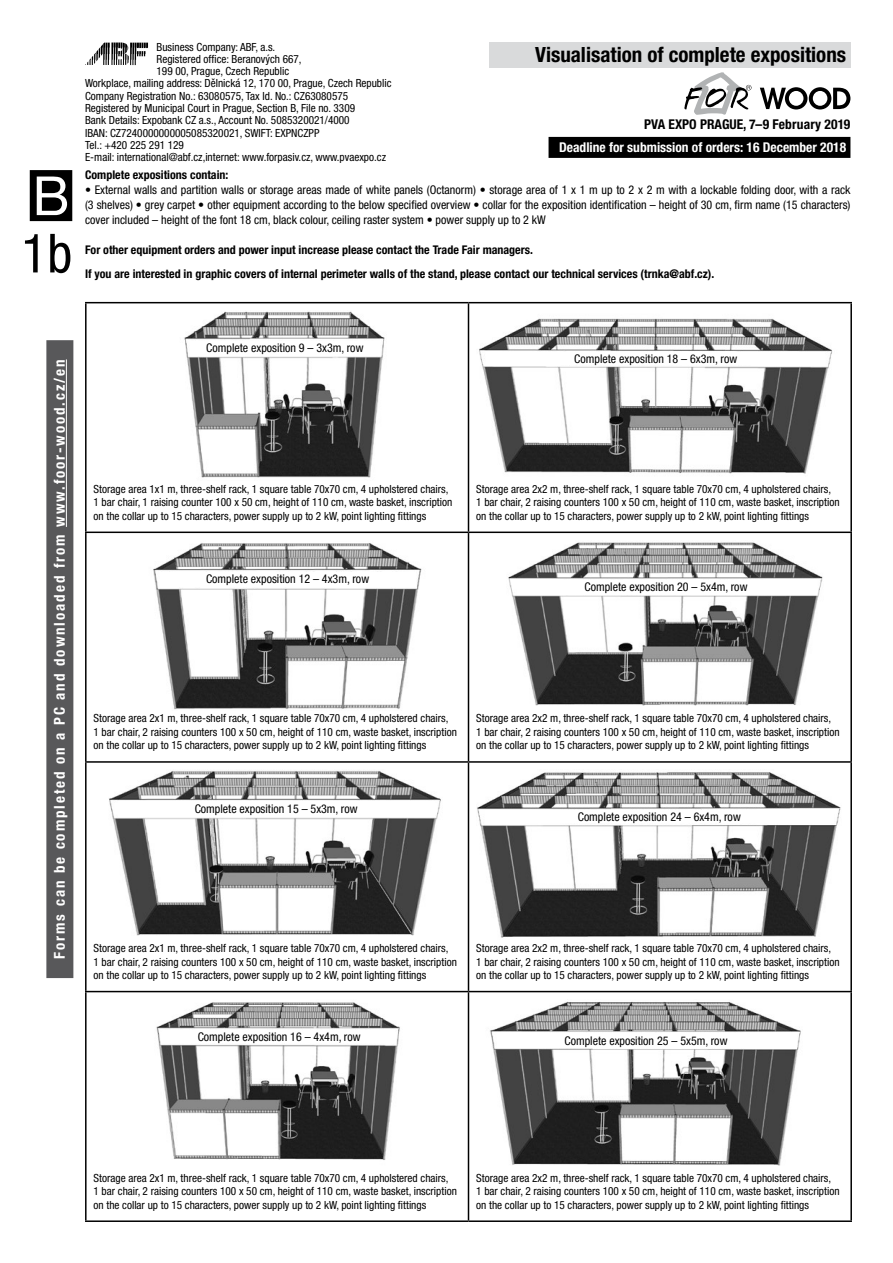
<style>
.page{position:relative;width:893px;height:1263px;background:#fff}
.page>*{position:absolute;margin:0;border:0;box-sizing:border-box;transform-origin:0 0}
.t1{font:condensed 54px "Helvetica Neue LT Pro";color:#000}
.t2{font:54px "Helvetica Neue LT Pro";color:#fff}
.t3{font:700 condensed 21px "Helvetica Neue LT Pro";color:#000}
.t4{font:700 condensed 15px "Helvetica Neue LT Pro";letter-spacing:.13em;color:#fff}
.t5{font:700 condensed 13.5px "Helvetica Neue LT Pro";color:#fff}
.t6{font:700 condensed 13.5px "Helvetica Neue LT Pro";color:#000}
.t7{font:condensed 12px/15px "Helvetica Neue LT Pro";color:#000;text-align:justify}
.t8{font:700 condensed 12px/24px "Helvetica Neue LT Pro";color:#000}
.t9{font:condensed 11.25px/13.5px "Helvetica Neue LT Pro";color:#000}
</style>
<div class="page">
<div style="left:30px;top:170px;width:42px;height:51px;background:#000"></div>
<svg style="left:85px;top:42px;width:63px;height:23px"></svg>
<svg style="left:684px;top:72px;width:67px;height:43px"></svg>
<svg style="left:760px;top:87px;width:90px;height:23px"></svg>
<div style="left:46px;top:340px;width:27px;height:638px;background:#58585a"></div>
<hr style="left:66px;top:359px;width:1px;height:168px;background:#fff">
<div style="left:549px;top:137px;width:301px;height:21px;background:#000"></div>
<div style="left:489px;top:43px;width:361px;height:25px;background:#d9dadb"></div>
<hr style="left:85px;top:302px;width:383px;height:1px;background:#000">
<hr style="left:85px;top:303px;width:2px;height:228px;background:#000">
<hr style="left:468px;top:302px;width:384px;height:1px;background:#000">
<hr style="left:468px;top:303px;width:1px;height:228px;background:#000">
<hr style="left:850px;top:303px;width:2px;height:228px;background:#000">
<hr style="left:85px;top:531px;width:383px;height:2px;background:#000">
<hr style="left:85px;top:533px;width:2px;height:228px;background:#000">
<hr style="left:468px;top:531px;width:384px;height:2px;background:#000">
<hr style="left:468px;top:533px;width:1px;height:228px;background:#000">
<hr style="left:850px;top:533px;width:2px;height:228px;background:#000">
<hr style="left:85px;top:761px;width:383px;height:2px;background:#000">
<hr style="left:85px;top:763px;width:2px;height:228px;background:#000">
<hr style="left:468px;top:761px;width:384px;height:2px;background:#000">
<hr style="left:468px;top:763px;width:1px;height:228px;background:#000">
<hr style="left:850px;top:763px;width:2px;height:228px;background:#000">
<hr style="left:85px;top:991px;width:383px;height:1px;background:#000">
<hr style="left:85px;top:992px;width:2px;height:228px;background:#000">
<hr style="left:468px;top:991px;width:384px;height:1px;background:#000">
<hr style="left:468px;top:992px;width:1px;height:228px;background:#000">
<hr style="left:850px;top:992px;width:2px;height:228px;background:#000">
<hr style="left:85px;top:1220px;width:383px;height:2px;background:#000">
<hr style="left:468px;top:1220px;width:384px;height:2px;background:#000">
<img style="left:184px;top:311px;width:201px;height:167px">
<img style="left:153px;top:543px;width:269px;height:167px">
<img style="left:109px;top:771px;width:332px;height:165px">
<img style="left:156px;top:1002px;width:244px;height:158px">
<img style="left:479px;top:318px;width:354px;height:156px">
<img style="left:508px;top:542px;width:315px;height:164px">
<img style="left:477px;top:772px;width:364px;height:166px">
<img style="left:490px;top:1001px;width:311px;height:165px">
<div style="left:190px;top:341px;width:189px;height:15px;background:#fff"></div>
<div style="left:160px;top:572px;width:255px;height:15px;background:#fff"></div>
<div style="left:118px;top:801px;width:316px;height:15px;background:#fff"></div>
<div style="left:163px;top:1030px;width:232px;height:13px;background:#fff"></div>
<div style="left:487px;top:352px;width:338px;height:13px;background:#fff"></div>
<div style="left:517px;top:580px;width:298px;height:15px;background:#fff"></div>
<div style="left:485px;top:810px;width:348px;height:13px;background:#fff"></div>
<div style="left:497px;top:1033px;width:298px;height:14px;background:#fff"></div>
<h1 class="t2" style="left:33px;top:164px;width:38px">B</h1>
<h1 class="t1" style="left:21px;top:222px;width:52px">1b</h1>
<p class="t9" style="left:157px;top:40px;width:120px">Business Company: ABF, a.s.</p>
<p class="t9" style="left:157px;top:52px;width:147px">Registered office: Beranových 667,</p>
<p class="t9" style="left:157px;top:64px;width:134px">199 00, Prague, Czech Republic</p>
<p class="t9" style="left:85px;top:77px;width:308px">Workplace, mailing address: Dělnická 12, 170 00, Prague, Czech Republic</p>
<p class="t9" style="left:85px;top:89px;width:265px">Company Registration No.: 63080575, Tax Id. No.: CZ63080575</p>
<p class="t9" style="left:85px;top:101px;width:272px">Registered by Municipal Court in Prague, Section B, File no. 3309</p>
<p class="t9" style="left:85px;top:114px;width:266px">Bank Details: Expobank CZ a.s., Account No. 5085320021/4000</p>
<p class="t9" style="left:85px;top:126px;width:236px">IBAN: CZ7240000000005085320021, SWIFT: EXPNCZPP</p>
<p class="t9" style="left:85px;top:138px;width:100px">Tel.: +420 225 291 129</p>
<p class="t9" style="left:85px;top:150px;width:302px">E-mail: international@abf.cz,internet: www.forpasiv.cz, www.pvaexpo.cz</p>
<h2 class="t3" style="left:535px;top:42px;width:313px">Visualisation of complete expositions</h2>
<p class="t6" style="left:644px;top:116px;width:208px">PVA EXPO PRAGUE, 7–9 February 2019</p>
<p class="t5" style="left:559px;top:139px;width:289px">Deadline for submission of orders: 16 December 2018</p>
<p class="t8" style="left:85px;top:162px;width:145px">Complete expositions contain:</p>
<p class="t7" style="left:85px;top:182px;width:767px">• External walls and partition walls or storage areas made of white panels (Octanorm) • storage area of 1 x 1 m up to 2 x 2 m with a lockable folding door, with a rack (3 shelves) • grey carpet • other equipment according to the below specified overview • collar for the exposition identification – height of 30 cm, firm name (15 characters) cover included – height of the font 18 cm, black colour, ceiling raster system • power supply up to 2 kW</p>
<p class="t8" style="left:85px;top:237px;width:631px">For other equipment orders and power input increase please contact the Trade Fair managers.<br>If you are interested in graphic covers of internal perimeter walls of the stand, please contact our technical services (trnka@abf.cz).</p>
<h3 class="t4" style="left:50px;top:959px;width:601px;rotate:-90deg">Forms can be completed on a PC and downloaded from www.foor-wood.cz/en</h3>
<p class="t7" style="left:206px;top:341px;width:159px">Complete exposition 9 – 3x3m, row</p>
<p class="t7" style="left:574px;top:351px;width:165px">Complete exposition 18 – 6x3m, row</p>
<p class="t9" style="left:94px;top:482px;width:360px">Storage area 1x1 m, three-shelf rack, 1 square table 70x70 cm, 4 upholstered chairs,<br>1 bar chair, 1 raising counter 100 x 50 cm, height of 110 cm, waste basket, inscription on the collar up to 15 characters, power supply up to 2 kW, point lighting fittings</p>
<p class="t7" style="left:206px;top:572px;width:165px">Complete exposition 12 – 4x3m, row</p>
<p class="t9" style="left:476px;top:482px;width:365px">Storage area 2x2 m, three-shelf rack, 1 square table 70x70 cm, 4 upholstered chairs,<br>1 bar chair, 2 raising counters 100 x 50 cm, height of 110 cm, waste basket, inscription on the collar up to 15 characters, power supply up to 2 kW, point lighting fittings</p>
<p class="t7" style="left:584px;top:580px;width:165px">Complete exposition 20 – 5x4m, row</p>
<p class="t9" style="left:94px;top:712px;width:365px">Storage area 2x1 m, three-shelf rack, 1 square table 70x70 cm, 4 upholstered chairs,<br>1 bar chair, 2 raising counters 100 x 50 cm, height of 110 cm, waste basket, inscription on the collar up to 15 characters, power supply up to 2 kW, point lighting fittings</p>
<p class="t9" style="left:476px;top:712px;width:365px">Storage area 2x2 m, three-shelf rack, 1 square table 70x70 cm, 4 upholstered chairs,<br>1 bar chair, 2 raising counters 100 x 50 cm, height of 110 cm, waste basket, inscription on the collar up to 15 characters, power supply up to 2 kW, point lighting fittings</p>
<p class="t7" style="left:195px;top:801px;width:165px">Complete exposition 15 – 5x3m, row</p>
<p class="t7" style="left:578px;top:809px;width:165px">Complete exposition 24 – 6x4m, row</p>
<p class="t9" style="left:94px;top:941px;width:365px">Storage area 2x1 m, three-shelf rack, 1 square table 70x70 cm, 4 upholstered chairs,<br>1 bar chair, 2 raising counters 100 x 50 cm, height of 110 cm, waste basket, inscription on the collar up to 15 characters, power supply up to 2 kW, point lighting fittings</p>
<p class="t9" style="left:476px;top:941px;width:365px">Storage area 2x2 m, three-shelf rack, 1 square table 70x70 cm, 4 upholstered chairs,<br>1 bar chair, 2 raising counters 100 x 50 cm, height of 110 cm, waste basket, inscription on the collar up to 15 characters, power supply up to 2 kW, point lighting fittings</p>
<p class="t7" style="left:198px;top:1029px;width:165px">Complete exposition 16 – 4x4m, row</p>
<p class="t7" style="left:564px;top:1033px;width:165px">Complete exposition 25 – 5x5m, row</p>
<p class="t9" style="left:94px;top:1171px;width:365px">Storage area 2x1 m, three-shelf rack, 1 square table 70x70 cm, 4 upholstered chairs,<br>1 bar chair, 2 raising counters 100 x 50 cm, height of 110 cm, waste basket, inscription on the collar up to 15 characters, power supply up to 2 kW, point lighting fittings</p>
<p class="t9" style="left:476px;top:1171px;width:365px">Storage area 2x2 m, three-shelf rack, 1 square table 70x70 cm, 4 upholstered chairs,<br>1 bar chair, 2 raising counters 100 x 50 cm, height of 110 cm, waste basket, inscription on the collar up to 15 characters, power supply up to 2 kW, point lighting fittings</p>
</div>
